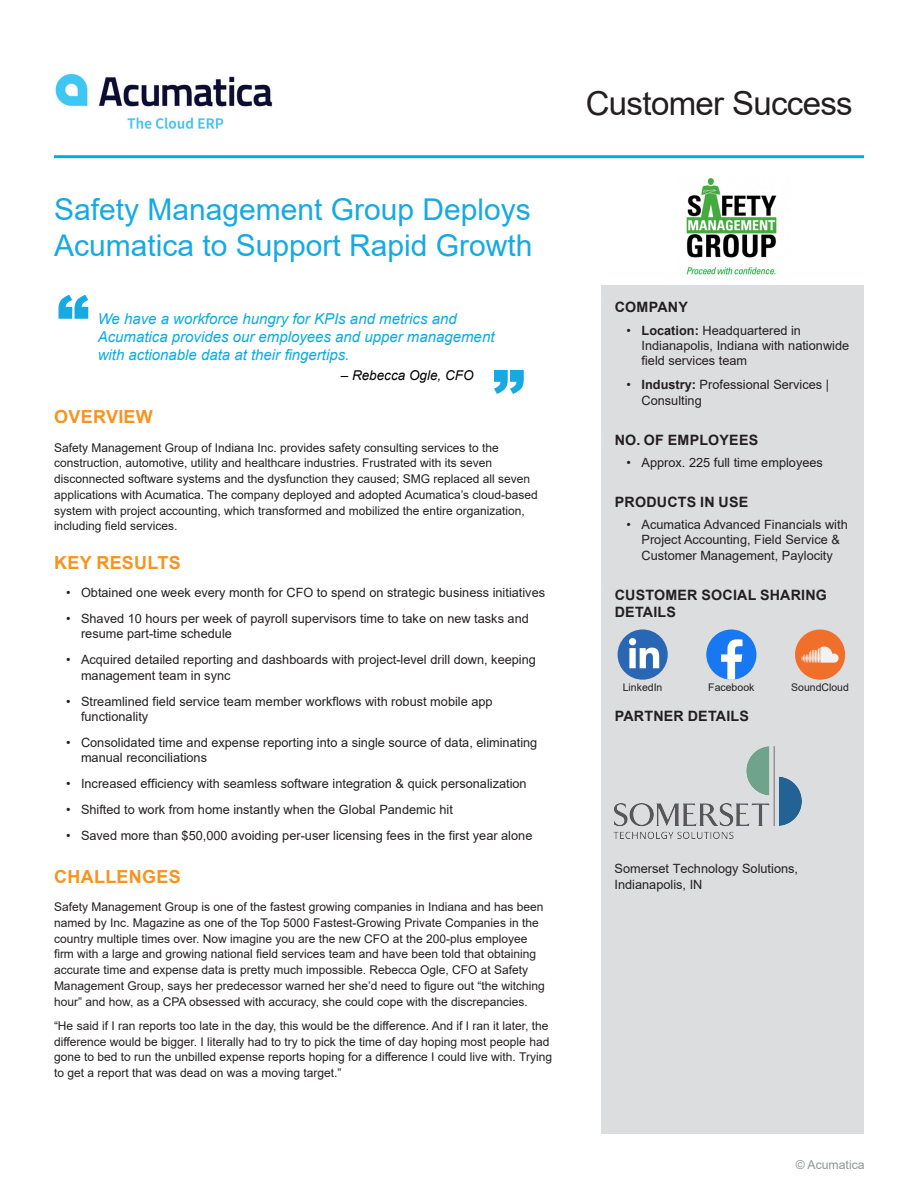
<style>
.page{position:relative;width:918px;height:1188px;background:#fff}
.page>*{position:absolute;margin:0;border:0;box-sizing:border-box;transform-origin:0 0}
.t1{font:33px "Arial";letter-spacing:-.02em;color:#231f20}
.Body_Text{font:30px/36px "Arial";color:#17a9e1}
.Heading_2{font:700 18px "Arial";letter-spacing:.015em;color:#f7941f}
.t2{font:italic 15px/18px "Arial";color:#0baae2}
.Side_bar_heading_1{font:700 14.25px/17.1px "Arial";letter-spacing:.015em;color:#231f20}
.t3{font:italic 13.5px "Arial";color:#000}
.Side_bar_heading_1-2{font:12.75px/15.3px "Arial";color:#231f20}
.t4{font:12.3px "Arial";color:#939598}
.Body_Text-2{font:12px/15.8px "Arial";color:#231f20}
.Body_Text-3{font:10.5px "Arial";color:#231f20}
.s1{font-weight:700}
</style>
<div class="page">
<hr style="left:54px;top:155px;width:810px;height:3px;background:#00abe6">
<img style="left:55px;top:74px;width:218px;height:55px">
<div style="left:601px;top:286px;width:263px;height:848px;background:#dcdddf"></div>
<svg style="left:58px;top:295px;width:30px;height:24px"></svg>
<svg style="left:494px;top:370px;width:30px;height:24px"></svg>
<img style="left:686px;top:177px;width:91px;height:98px">
<div style="left:618px;top:629px;width:50px;height:51px;background:#2966b3;border-radius:50%"></div>
<svg style="left:629px;top:638px;width:30px;height:30px"></svg>
<div style="left:706px;top:629px;width:50px;height:51px;background:#1778f2;border-radius:50%"></div>
<svg style="left:721px;top:639px;width:22px;height:41px"></svg>
<img style="left:613px;top:746px;width:189px;height:93px">
<div style="left:795px;top:629px;width:50px;height:51px;background:#f0702b;border-radius:50%"></div>
<svg style="left:802px;top:647px;width:37px;height:16px"></svg>
<p class="Body_Text" style="left:54px;top:191px;width:480px">Safety Management Group Deploys<br>Acumatica to Support Rapid Growth</p>
<p class="t2" style="left:98px;top:310px;width:398px">We have a workforce hungry for KPIs and metrics and<br>Acumatica provides our employees and upper management with actionable data at their fingertips.</p>
<p class="t3" style="left:341px;top:367px;width:134px">– Rebecca Ogle, CFO</p>
<p class="Heading_2" style="left:54px;top:404px;width:100px">OVERVIEW</p>
<p class="Body_Text-2" style="left:54px;top:440px;width:485px">Safety Management Group of Indiana Inc. provides safety consulting services to the construction, automotive, utility and healthcare industries. Frustrated with its seven disconnected software systems and the dysfunction they caused; SMG replaced all seven applications with Acumatica. The company deployed and adopted Acumatica’s cloud-based system with project accounting, which transformed and mobilized the entire organization, including field services.</p>
<p class="Heading_2" style="left:54px;top:550px;width:128px">KEY RESULTS</p>
<p class="Side_bar_heading_1-2" style="left:66px;top:585px;width:481px">• Obtained one week every month for CFO to spend on strategic business initiatives</p>
<p class="Side_bar_heading_1-2" style="left:81px;top:611px;width:449px;text-indent:-15px">• Shaved 10 hours per week of payroll supervisors time to take on new tasks and resume part-time schedule</p>
<p class="Side_bar_heading_1-2" style="left:81px;top:652px;width:456px;text-indent:-15px">• Acquired detailed reporting and dashboards with project-level drill down, keeping management team in sync</p>
<p class="Side_bar_heading_1-2" style="left:81px;top:693px;width:413px;text-indent:-15px">• Streamlined field service team member workflows with robust mobile app functionality</p>
<p class="Side_bar_heading_1-2" style="left:81px;top:735px;width:458px;text-indent:-15px">• Consolidated time and expense reporting into a single source of data, eliminating manual reconciliations</p>
<p class="Side_bar_heading_1-2" style="left:66px;top:776px;width:462px">• Increased efficiency with seamless software integration &amp; quick personalization</p>
<p class="Side_bar_heading_1-2" style="left:66px;top:802px;width:389px">• Shifted to work from home instantly when the Global Pandemic hit</p>
<p class="Side_bar_heading_1-2" style="left:66px;top:828px;width:468px">• Saved more than $50,000 avoiding per-user licensing fees in the first year alone</p>
<p class="Heading_2" style="left:54px;top:864px;width:128px">CHALLENGES</p>
<p class="Body_Text-2" style="left:54px;top:899px;width:492px">Safety Management Group is one of the fastest growing companies in Indiana and has been named by Inc. Magazine as one of the Top 5000 Fastest-Growing Private Companies in the country multiple times over. Now imagine you are the new CFO at the 200-plus employee firm with a large and growing national field services team and have been told that obtaining accurate time and expense data is pretty much impossible. Rebecca Ogle, CFO at Safety Management Group, says her predecessor warned her she’d need to figure out “the witching hour” and how, as a CPA obsessed with accuracy, she could cope with the discrepancies.</p>
<p class="Body_Text-2" style="left:54px;top:1018px;width:500px">“He said if I ran reports too late in the day, this would be the difference. And if I ran it later, the difference would be bigger. I literally had to try to pick the time of day hoping most people had gone to bed to run the unbilled expense reports hoping for a difference I could live with. Trying to get a report that was dead on was a moving target.”</p>
<h1 class="t1" style="left:586px;top:80px;width:269px">Customer Success</h1>
<p class="Side_bar_heading_1" style="left:615px;top:299px;width:75px">COMPANY</p>
<p class="Side_bar_heading_1-2" style="left:642px;top:322px;width:209px;text-indent:-15px">• <span class="s1">Location:</span> Headquartered in<br>Indianapolis, Indiana with nationwide field services team</p>
<p class="Side_bar_heading_1-2" style="left:642px;top:377px;width:189px;text-indent:-15px">• <span class="s1">Industry:</span> Professional Services |<br>Consulting</p>
<p class="Side_bar_heading_1" style="left:615px;top:432px;width:145px">NO. OF EMPLOYEES</p>
<p class="Side_bar_heading_1-2" style="left:627px;top:455px;width:198px">• Approx. 225 full time employees</p>
<p class="Side_bar_heading_1" style="left:615px;top:494px;width:135px">PRODUCTS IN USE</p>
<p class="Side_bar_heading_1-2" style="left:627px;top:517px;width:223px;text-align:center">• Acumatica Advanced Financials with<br>Project Accounting, Field Service &amp;<br>Customer Management, Paylocity</p>
<p class="Side_bar_heading_1" style="left:615px;top:587px;width:214px">CUSTOMER SOCIAL SHARING<br>DETAILS</p>
<p class="Body_Text-3" style="left:623px;top:680px;width:41px">LinkedIn</p>
<p class="Body_Text-3" style="left:708px;top:680px;width:48px">Facebook</p>
<p class="Body_Text-3" style="left:791px;top:680px;width:59px">SoundCloud</p>
<p class="Side_bar_heading_1" style="left:615px;top:708px;width:136px">PARTNER DETAILS</p>
<p class="Side_bar_heading_1-2" style="left:615px;top:861px;width:185px">Somerset Technology Solutions,<br>Indianapolis, IN</p>
<p class="t4" style="left:796px;top:1156px;width:70px">© Acumatica</p>
</div>
